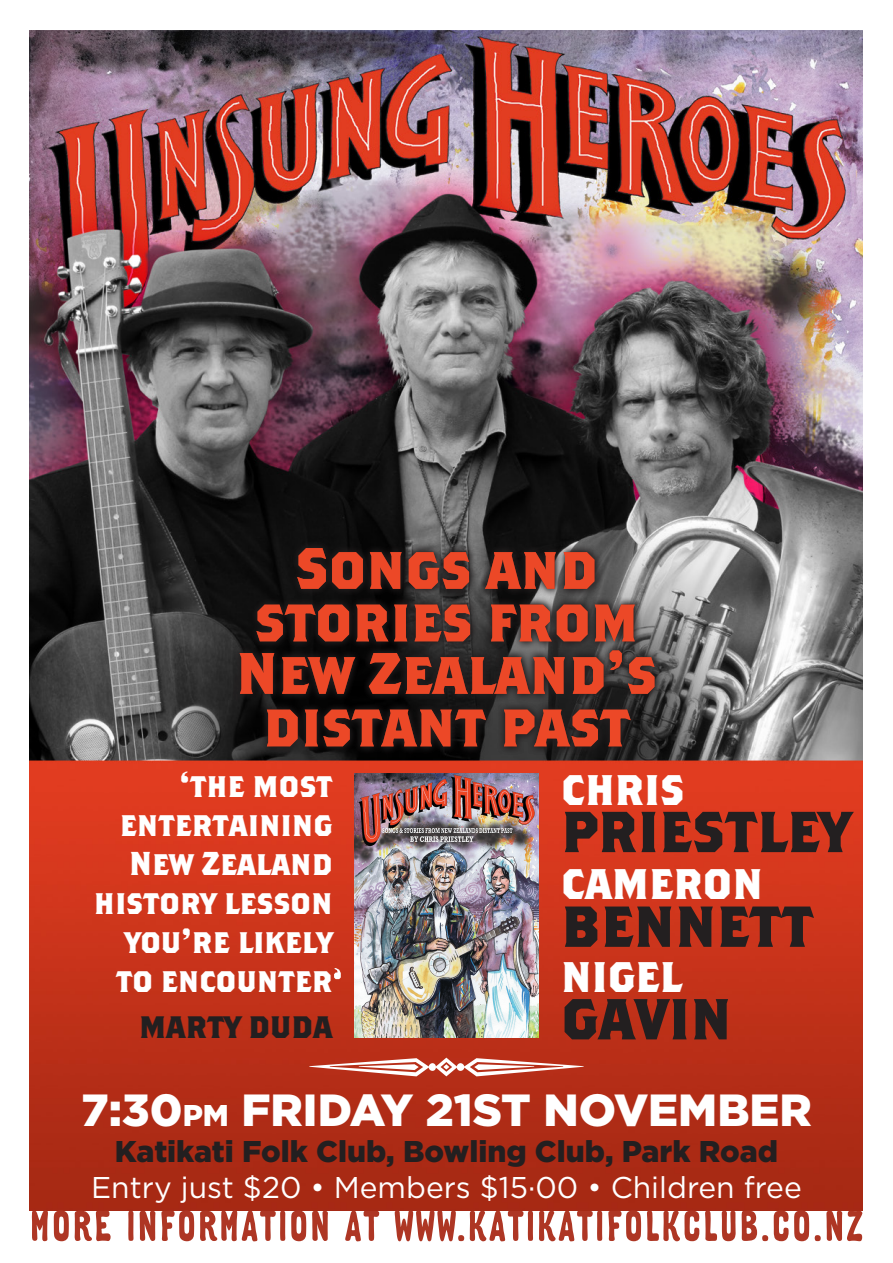
<style>
.page{position:relative;width:893px;height:1263px;background:#fff}
.page>*{position:absolute;margin:0;border:0;box-sizing:border-box;transform-origin:0 0}
.t1{font:700 58.35px/52.5px "Brothers";color:#ec4827;text-align:center}
.t2{font:700 57.6px "Brothers";color:#231f20}
.t3{font:900 45px "Gotham";color:#fff}
.t4{font:700 42.6px "Brothers";color:#fff}
.t5{font:700 33px/39px "Brothers";color:#fff;text-align:right}
.t6{font:700 30.9px "Brothers";color:#231f20}
.t7{font:30px "Gotham";color:#fff}
.t8{font:900 30px "Gotham";color:#231f20}
.s1{font-size:30px}
</style>
<div class="page">
<img style="left:29px;top:30px;width:833px;height:1180px">
<img style="left:355px;top:774px;width:183px;height:263px">
<svg style="left:232px;top:540px;width:431px;height:215px"></svg>
<svg style="left:32px;top:1210px;width:830px;height:31px"></svg>
<svg style="left:309px;top:1057px;width:275px;height:19px"></svg>
<svg style="left:334px;top:968px;width:7px;height:11px"></svg>
<p class="t1" style="left:236px;top:540px;width:422px">Songs and stories from<br>New Zealand’s distant past</p>
<p class="t5" style="left:94px;top:765px;width:240px">‘the most entertaining<br>New Zealand history lesson you’re likely to encounter</p>
<p class="t6" style="left:139px;top:1008px;width:195px">MARTY DUDA</p>
<p class="t4" style="left:561px;top:763px;width:125px">CHRIS</p>
<p class="t2" style="left:561px;top:796px;width:291px">PRIESTLEY</p>
<p class="t4" style="left:561px;top:858px;width:204px">CAMERON</p>
<p class="t2" style="left:561px;top:891px;width:254px">BENNETT</p>
<p class="t4" style="left:561px;top:951px;width:122px">NIGEL</p>
<p class="t2" style="left:561px;top:983px;width:172px">GAVIN</p>
<p class="t3" style="left:81px;top:1084px;width:732px">7:30<span class="s1">PM</span> FRIDAY 21ST NOVEMBER</p>
<p class="t8" style="left:115px;top:1134px;width:665px">Katikati Folk Club, Bowling Club, Park Road</p>
<p class="t7" style="left:91px;top:1171px;width:712px">Entry just $20 • Members $15·00 • Children free</p>
</div>
